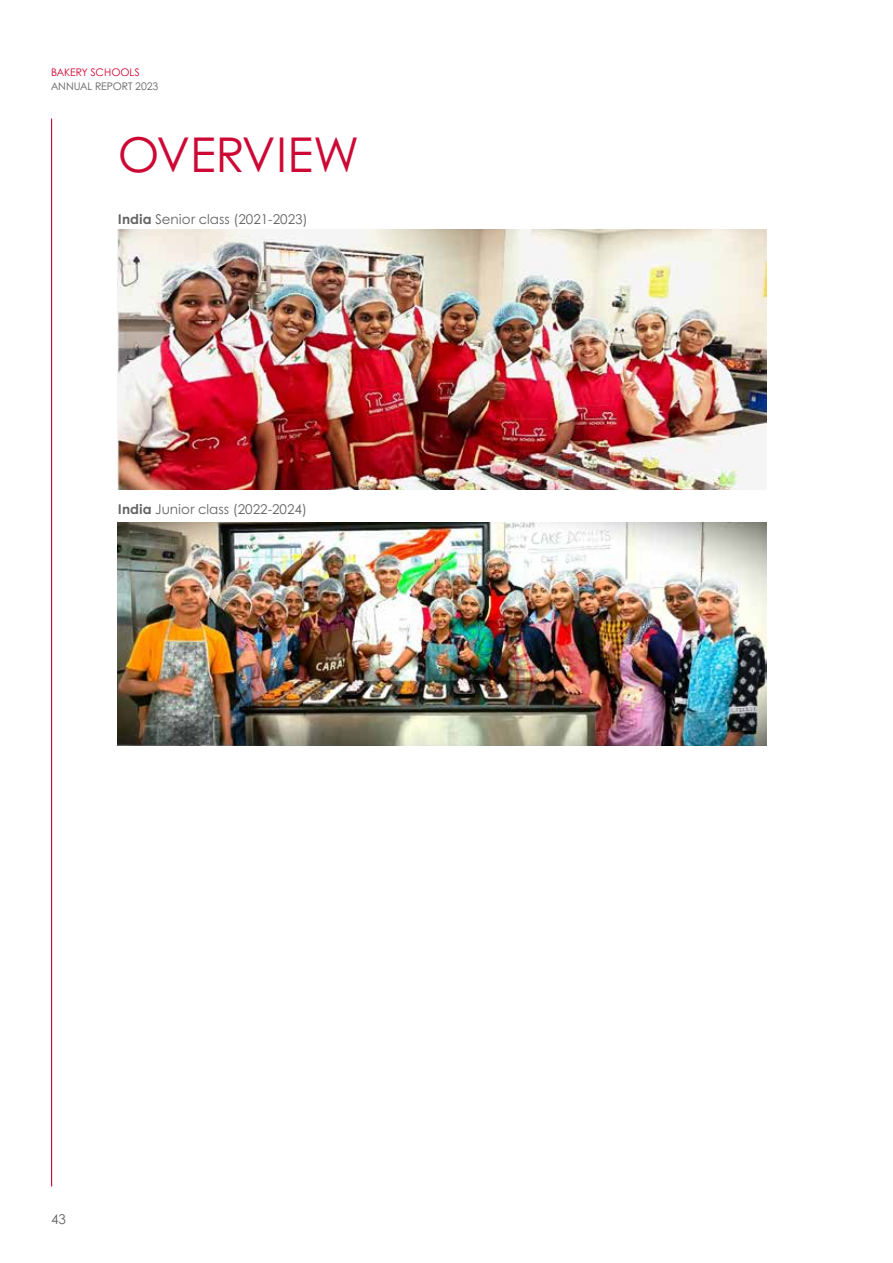
<style>
.page{position:relative;width:893px;height:1263px;background:#fff}
.page>*{position:absolute;margin:0;border:0;box-sizing:border-box;transform-origin:0 0}
.t1{font:48px "Century Gothic";color:#cc0935}
.t2{font:13.5px "Century Gothic";color:#646363}
.t3{font:10.5px "Century Gothic";color:#646363}
.t4{font:10.5px "Century Gothic";color:#cc0935}
.s1{font-weight:700}
</style>
<div class="page">
<img style="left:118px;top:522px;width:649px;height:224px">
<img style="left:118px;top:230px;width:649px;height:260px">
<hr style="left:51px;top:119px;width:1px;height:1067px;background:#cc0935">
<p class="t4" style="left:51px;top:66px;width:90px">BAKERY SCHOOLS</p>
<p class="t3" style="left:51px;top:79px;width:109px">ANNUAL REPORT 2023</p>
<h1 class="t1" style="left:118px;top:124px;width:243px">OVERVIEW</h1>
<p class="t2" style="left:118px;top:211px;width:191px"><span class="s1">India</span> Senior class (2021-2023)</p>
<p class="t2" style="left:118px;top:501px;width:191px"><span class="s1">India</span> Junior class (2022-2024)</p>
<p class="t2" style="left:51px;top:1211px;width:16px">43</p>
</div>
